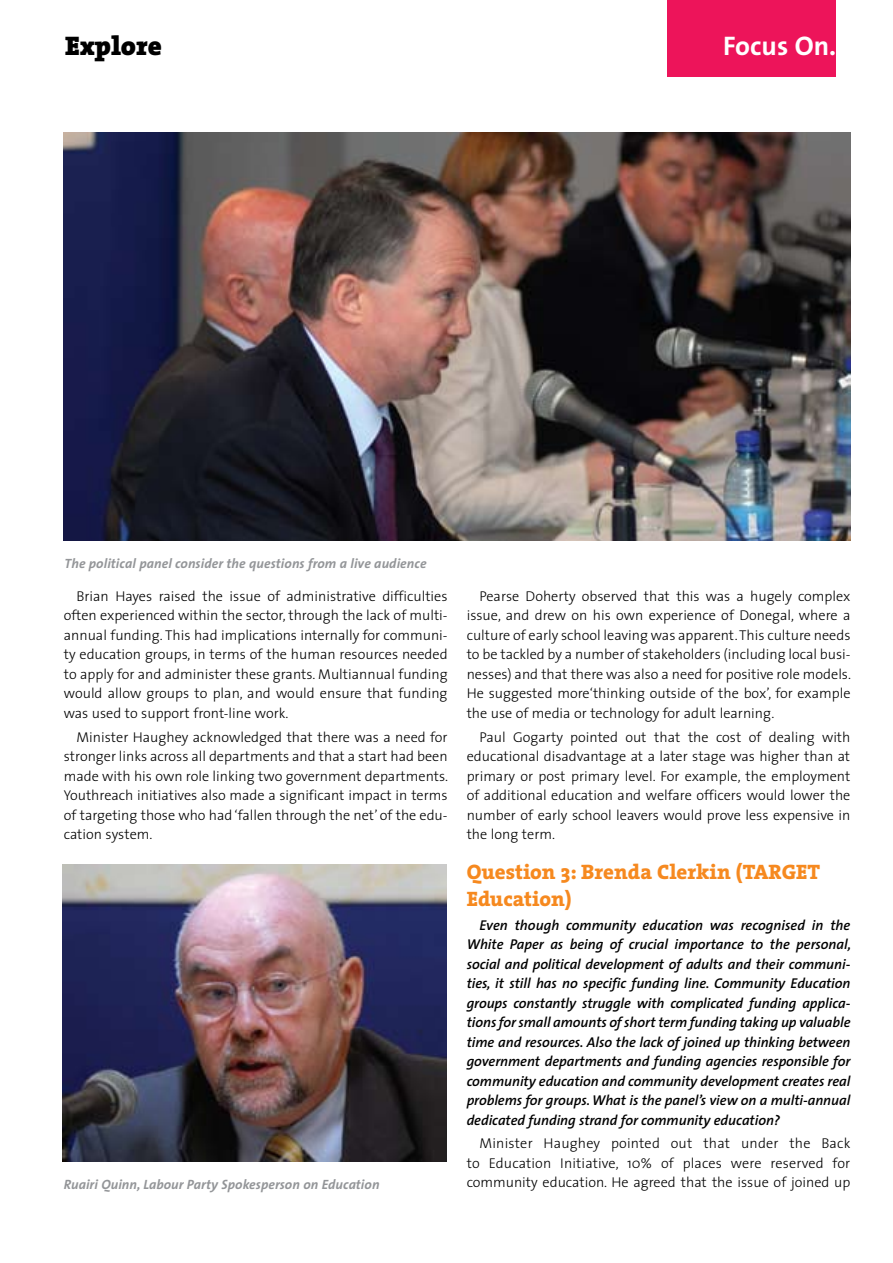
<style>
.page{position:relative;width:893px;height:1263px;background:#fff}
.page>*{position:absolute;margin:0;border:0;box-sizing:border-box;transform-origin:0 0}
.t1{font:700 27px "The Sans";color:#fff}
.t2{font:900 27px "The Serif";color:#000}
.t3{font:800 21px/27px "The Serif";color:#f6891f}
.t4{font:300 14.25px/19.5px "The Sans";color:#000;text-align:justify}
.t5{font:italic 600 14.25px/19.5px "The Sans";letter-spacing:-.005em;color:#000;text-align:justify}
.t6{font:italic 700 13.5px "The Sans";letter-spacing:.005em;color:#939598}
</style>
<div class="page">
<div style="left:667px;top:0;width:169px;height:77px;background:#ed145a"></div>
<img style="left:64px;top:132px;width:786px;height:408px">
<img style="left:63px;top:864px;width:383px;height:297px">
<h1 class="t2" style="left:65px;top:23px;width:98px">Explore</h1>
<h1 class="t1" style="left:723px;top:23px;width:128px">Focus On...</h1>
<p class="t6" style="left:65px;top:552px;width:363px">The political panel consider the questions from a live audience</p>
<p class="t4" style="left:64px;top:586px;width:385px;text-indent:13px">Brian Hayes raised the issue of administrative difficulties often experienced within the sector, through the lack of multi&shy;annual funding. This had implications internally for communi&shy;ty education groups, in terms of the human resources needed to apply for and administer these grants. Multiannual funding would allow groups to plan, and would ensure that funding was used to support front-line work.</p>
<p class="t4" style="left:64px;top:726px;width:386px;text-indent:13px">Minister Haughey acknowledged that there was a need for stronger links across all departments and that a start had been made with his own role linking two government departments.<br>Youthreach initiatives also made a significant impact in terms of targeting those who had ‘fallen through the net’ of the edu&shy;cation system.</p>
<p class="t6" style="left:64px;top:1173px;width:317px">Ruairi Quinn, Labour Party Spokesperson on Education</p>
<p class="t4" style="left:467px;top:586px;width:386px;text-indent:13px">Pearse Doherty observed that this was a hugely complex issue, and drew on his own experience of Donegal, where a culture of early school leaving was apparent. This culture needs to be tackled by a number of stakeholders (including local busi&shy;nesses) and that there was also a need for positive role models.<br>He suggested more‘thinking outside of the box’, for example the use of media or technology for adult learning.</p>
<p class="t4" style="left:467px;top:726px;width:385px;text-indent:13px">Paul Gogarty pointed out that the cost of dealing with educational disadvantage at a later stage was higher than at primary or post primary level. For example, the employment of additional education and welfare officers would lower the number of early school leavers would prove less expensive in the long term.</p>
<h2 class="t3" style="left:467px;top:858px;width:355px">Question 3: Brenda Clerkin (TARGET<br>Education)</h2>
<p class="t5" style="left:467px;top:915px;width:386px;text-indent:13px">Even though community education was recognised in the White Paper as being of crucial importance to the personal, social and political development of adults and their communi&shy;ties, it still has no specific funding line. Community Education groups constantly struggle with complicated funding applica&shy;tions for small amounts of short term funding taking up valuable time and resources. Also the lack of joined up thinking between government departments and funding agencies responsible for community education and community development creates real problems for groups. What is the panel’s view on a multi-annual dedicated funding strand for community education?</p>
<p class="t4" style="left:467px;top:1133px;width:385px;text-indent:13px">Minister Haughey pointed out that under the Back to Education Initiative, 10% of places were reserved for community education. He agreed that the issue of joined up</p>
</div>
